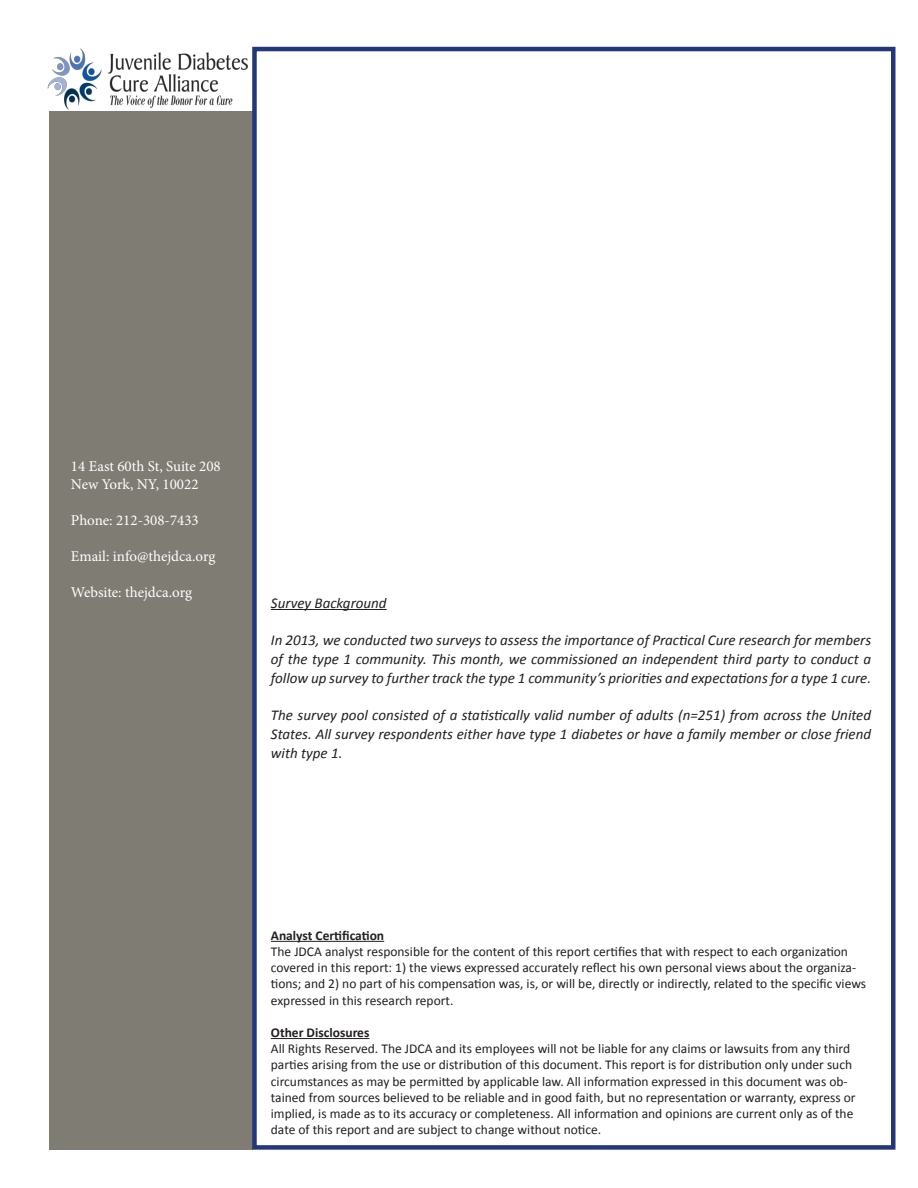
<style>
.page{position:relative;width:918px;height:1188px;background:#fff}
.page>*{position:absolute;margin:0;border:0;box-sizing:border-box;transform-origin:0 0}
.t1{font:italic 15px/18.8px "Calibri";color:#231f20;text-align:justify}
.t2{font:15px "Minion Pro";color:#fff}
.t3{font:13.5px/16.2px "Calibri";color:#231f20}
.t4{font:700 13.5px "Calibri";color:#231f20}
</style>
<div class="page">
<div style="left:49px;top:111px;width:203px;height:1039px;background:#7e7c73"></div>
<div style="left:252px;top:47px;width:644px;height:1103px;border:4px solid #25377c"></div>
<hr style="left:271px;top:941px;width:113px;height:1px;background:#231f20">
<hr style="left:271px;top:1038px;width:98px;height:1px;background:#231f20">
<img style="left:47px;top:48px;width:201px;height:62px">
<hr style="left:271px;top:609px;width:116px;height:1px;background:#231f20">
<p class="t2" style="left:71px;top:456px;width:151px">14 East 60th St, Suite 208</p>
<p class="t2" style="left:71px;top:474px;width:129px">New York, NY, 10022</p>
<p class="t2" style="left:71px;top:510px;width:129px">Phone: 212-308-7433</p>
<p class="t2" style="left:71px;top:546px;width:146px">Email: info@thejdca.org</p>
<p class="t2" style="left:71px;top:582px;width:123px">Website: thejdca.org</p>
<p class="t1" style="left:271px;top:593px;width:117px">Survey Background</p>
<p class="t1" style="left:271px;top:630px;width:602px">In 2013, we conducted two surveys to assess the importance of Practical Cure research for members of the type 1 community. This month, we commissioned an independent third party to conduct a follow up survey to further track the type 1 community’s priorities and expectations for a type 1 cure.</p>
<p class="t1" style="left:271px;top:705px;width:602px">The survey pool consisted of a statistically valid number of adults (n=251) from across the United States. All survey respondents either have type 1 diabetes or have a family member or close friend with type 1.</p>
<p class="t4" style="left:271px;top:927px;width:115px">Analyst Certification</p>
<p class="t3" style="left:271px;top:943px;width:597px">The JDCA analyst responsible for the content of this report certifies that with respect to each organization covered in this report: 1) the views expressed accurately reflect his own personal views about the organiza&shy;tions; and 2) no part of his compensation was, is, or will be, directly or indirectly, related to the specific views expressed in this research report.</p>
<p class="t4" style="left:271px;top:1024px;width:100px">Other Disclosures</p>
<p class="t3" style="left:271px;top:1041px;width:586px">All Rights Reserved. The JDCA and its employees will not be liable for any claims or lawsuits from any third parties arising from the use or distribution of this document. This report is for distribution only under such circumstances as may be permitted by applicable law. All information expressed in this document was ob&shy;tained from sources believed to be reliable and in good faith, but no representation or warranty, express or implied, is made as to its accuracy or completeness. All information and opinions are current only as of the date of this report and are subject to change without notice.</p>
</div>
